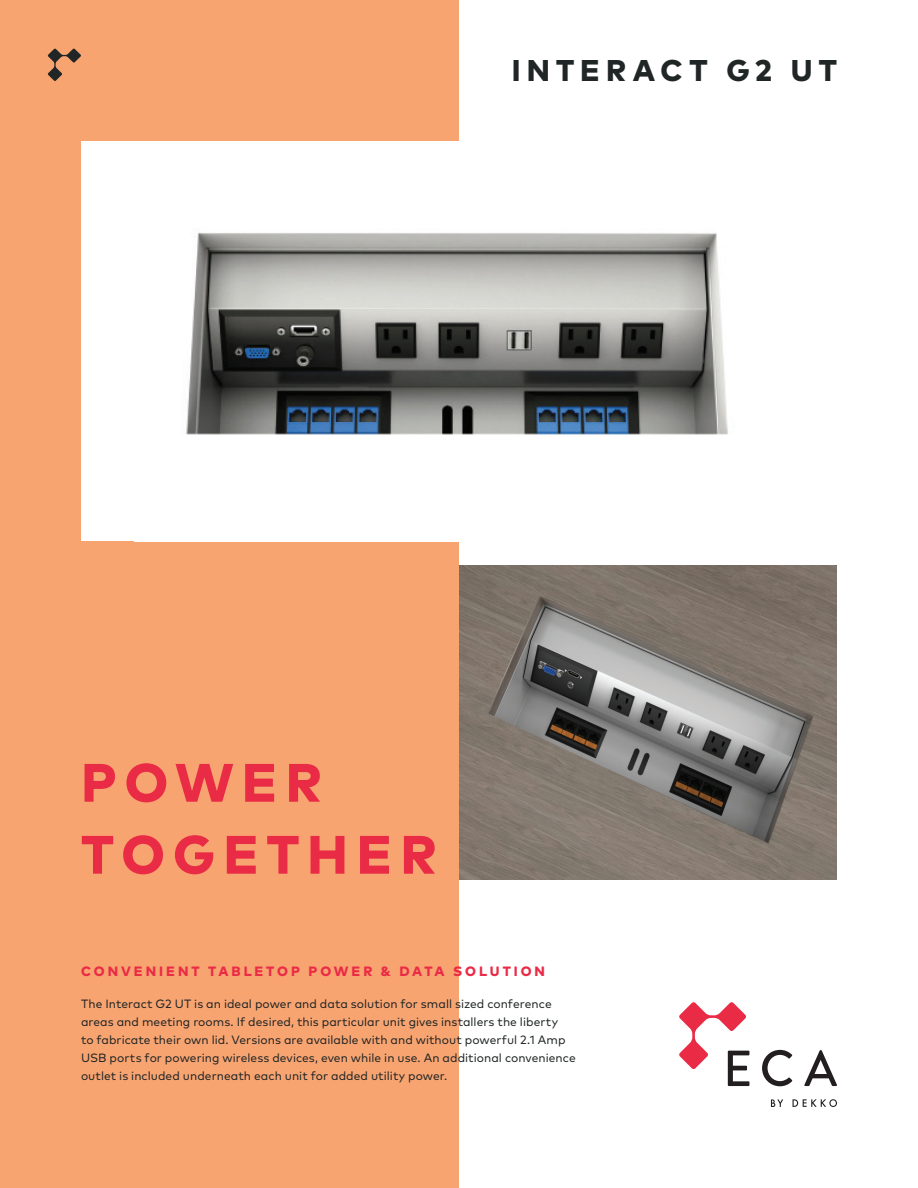
<style>
.page{position:relative;width:918px;height:1188px;background:#fff}
.page>*{position:absolute;margin:0;border:0;box-sizing:border-box;transform-origin:0 0}
.t1{font:800 54px/72px "Mark OT";letter-spacing:.15em;color:#ea2b46}
.t2{font:800 30px "Mark OT";letter-spacing:.205em;color:#202525}
.t3{font:800 13.5px "Mark OT";letter-spacing:.215em;color:#ea2b46}
.t4{font:12px/18px "Mark OT";letter-spacing:.005em;color:#202525}
</style>
<div class="page">
<div style="left:0;top:0;width:459px;height:1188px;background:#f8a471"></div>
<svg style="left:48px;top:48px;width:33px;height:33px"></svg>
<div style="left:81px;top:141px;width:756px;height:400px;background:#fff"></div>
<img style="left:186px;top:232px;width:542px;height:203px">
<svg style="left:762px;top:1050px;width:30px;height:36px"></svg>
<svg style="left:804px;top:1050px;width:33px;height:36px"></svg>
<svg style="left:679px;top:1002px;width:70px;height:84px"></svg>
<svg style="left:793px;top:1099px;width:44px;height:8px"></svg>
<svg style="left:771px;top:1099px;width:12px;height:8px"></svg>
<img style="left:459px;top:566px;width:378px;height:313px">
<h2 class="t2" style="left:512px;top:51px;width:327px">INTERACT G2 UT</h2>
<h1 class="t1" style="left:81px;top:745px;width:357px">POWER<br>TOGETHER</h1>
<p class="t3" style="left:81px;top:963px;width:466px">CONVENIENT TABLETOP POWER &amp; DATA SOLUTION</p>
<p class="t4" style="left:81px;top:995px;width:496px">The Interact G2 UT is an ideal power and data solution for small sized conference areas and meeting rooms. If desired, this particular unit gives installers the liberty<br>to fabricate their own lid. Versions are available with and without powerful 2.1 Amp USB ports for powering wireless devices, even while in use. An additional convenience outlet is included underneath each unit for added utility power.</p>
</div>
